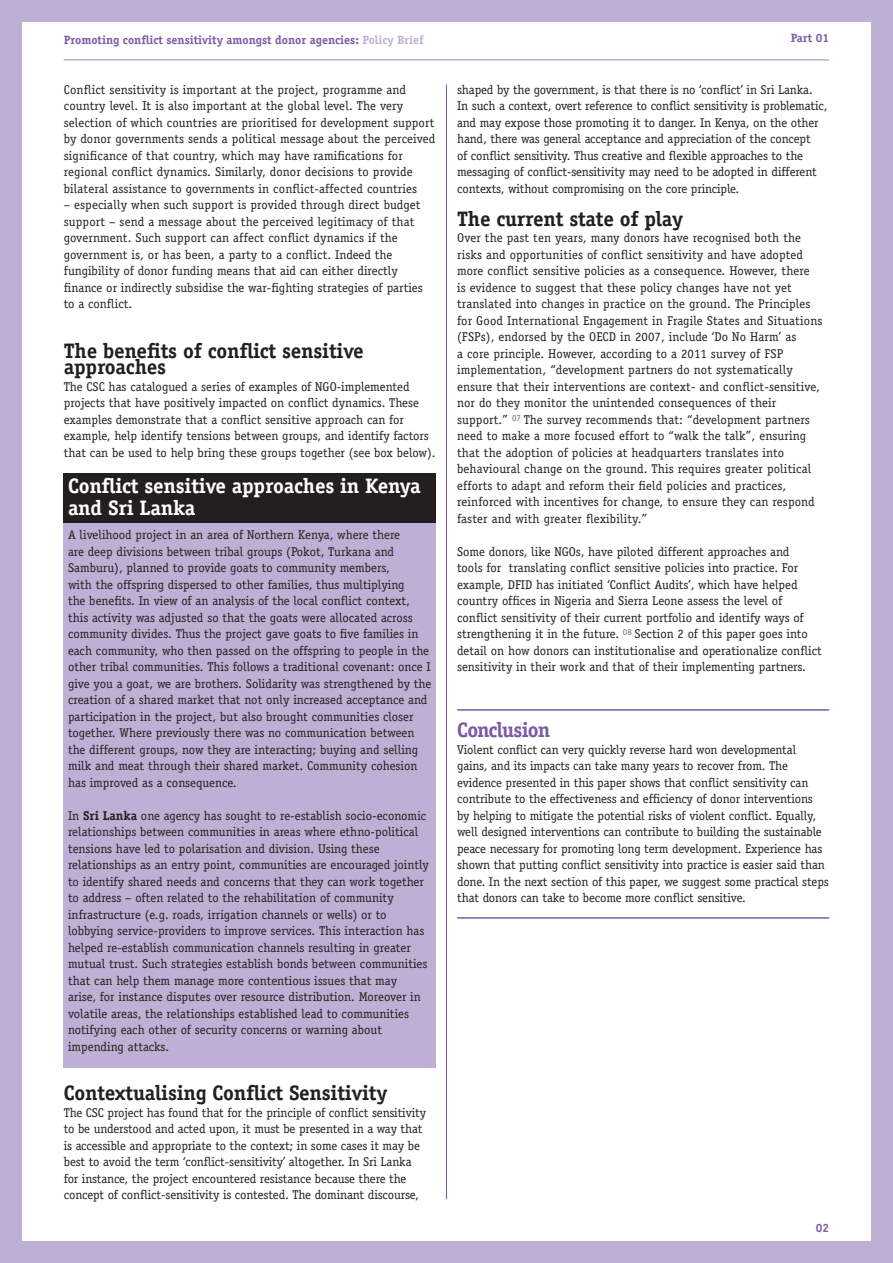
<style>
.page{position:relative;width:893px;height:1263px;background:#fff}
.page>*{position:absolute;margin:0;border:0;box-sizing:border-box;transform-origin:0 0}
.t1{font:700 21px/16.5px "Officina Serif";letter-spacing:-.01em;color:#231f20}
.t2{font:700 21px/22.5px "Officina Serif";letter-spacing:-.01em;color:#fff}
.t3{font:700 21px "Officina Serif";letter-spacing:-.05em;color:#7b5aa5}
.t4{font:12.75px/16.5px "Officina Serif";color:#231f20}
.t5{font:700 12px "Officina Serif";color:#7b5aa5}
.s1{color:#beafd4}
.s2{font-weight:700}
</style>
<div class="page">
<div style="left:0;top:0;width:21px;height:1263px;background:#beafd4"></div>
<div style="left:872px;top:0;width:21px;height:1263px;background:#beafd4"></div>
<div style="left:0;top:0;width:893px;height:21px;background:#beafd4"></div>
<div style="left:0;top:1242px;width:893px;height:21px;background:#beafd4"></div>
<hr style="left:64px;top:59px;width:765px;height:2px;background:#beafd4">
<div style="left:64px;top:506px;width:372px;height:561px;background:#beafd4"></div>
<div style="left:64px;top:473px;width:372px;height:50px;background:#231f20"></div>
<hr style="left:446px;top:84px;width:1px;height:1115px;background:#7b5aa5">
<hr style="left:457px;top:917px;width:372px;height:2px;background:#7b5aa5">
<hr style="left:457px;top:709px;width:372px;height:2px;background:#7b5aa5">
<p class="t5" style="left:64px;top:33px;width:362px">Promoting conflict sensitivity amongst donor agencies: <span class="s1">Policy Brief</span></p>
<p class="t5" style="left:791px;top:30px;width:40px">Part 01</p>
<p class="t4" style="left:457px;top:81px;width:372px">shaped by the government, is that there is no ‘conflict’ in Sri Lanka.<br>In such a context, overt reference to conflict sensitivity is problematic, and may expose those promoting it to danger. In Kenya, on the other hand, there was general acceptance and appreciation of the concept<br>of conflict sensitivity. Thus creative and flexible approaches to the messaging of conflict-sensitivity may need to be adopted in different contexts, without compromising on the core principle.</p>
<p class="t1" style="left:457px;top:210px;width:227px">The current state of play</p>
<p class="t4" style="left:457px;top:230px;width:367px">Over the past ten years, many donors have recognised both the risks and opportunities of conflict sensitivity and have adopted more conflict sensitive policies as a consequence. However, there<br>is evidence to suggest that these policy changes have not yet translated into changes in practice on the ground. The Principles for Good International Engagement in Fragile States and Situations (FSPs), endorsed by the OECD in 2007, include ‘Do No Harm’ as<br>a core principle. However, according to a 2011 survey of FSP implementation, “development partners do not systematically ensure that their interventions are context- and conflict-sensitive, nor do they monitor the unintended consequences of their support.” <sup>07</sup> The survey recommends that: “development partners need to make a more focused effort to “walk the talk”, ensuring that the adoption of policies at headquarters translates into behavioural change on the ground. This requires greater political efforts to adapt and reform their field policies and practices, reinforced with incentives for change, to ensure they can respond faster and with greater flexibility.”</p>
<p class="t4" style="left:457px;top:543px;width:366px">Some donors, like NGOs, have piloted different approaches and<br>tools for translating conflict sensitive policies into practice. For example, DFID has initiated ‘Conflict Audits’, which have helped country offices in Nigeria and Sierra Leone assess the level of conflict sensitivity of their current portfolio and identify ways of strengthening it in the future. <sup>08</sup> Section 2 of this paper goes into detail on how donors can institutionalise and operationalize conflict sensitivity in their work and that of their implementing partners.</p>
<p class="t4" style="left:64px;top:81px;width:373px">Conflict sensitivity is important at the project, programme and country level. It is also important at the global level. The very selection of which countries are prioritised for development support by donor governments sends a political message about the perceived significance of that country, which may have ramifications for regional conflict dynamics. Similarly, donor decisions to provide bilateral assistance to governments in conflict-affected countries</p>
<p class="t4" style="left:64px;top:197px;width:361px">– especially when such support is provided through direct budget support – send a message about the perceived legitimacy of that government. Such support can affect conflict dynamics if the government is, or has been, a party to a conflict. Indeed the fungibility of donor funding means that aid can either directly finance or indirectly subsidise the war-fighting strategies of parties to a conflict.</p>
<p class="t1" style="left:64px;top:342px;width:301px">The benefits of conflict sensitive approaches</p>
<p class="t4" style="left:64px;top:378px;width:373px">The CSC has catalogued a series of examples of NGO-implemented projects that have positively impacted on conflict dynamics. These examples demonstrate that a conflict sensitive approach can for example, help identify tensions between groups, and identify factors that can be used to help bring these groups together (see box below).</p>
<p class="t2" style="left:68px;top:474px;width:354px">Conflict sensitive approaches in Kenya and Sri Lanka</p>
<p class="t4" style="left:68px;top:527px;width:365px">A livelihood project in an area of Northern Kenya, where there<br>are deep divisions between tribal groups (Pokot, Turkana and Samburu), planned to provide goats to community members,<br>with the offspring dispersed to other families, thus multiplying<br>the benefits. In view of an analysis of the local conflict context, this activity was adjusted so that the goats were allocated across community divides. Thus the project gave goats to five families in each community, who then passed on the offspring to people in the other tribal communities. This follows a traditional covenant: once I give you a goat, we are brothers. Solidarity was strengthened by the creation of a shared market that not only increased acceptance and participation in the project, but also brought communities closer together. Where previously there was no communication between the different groups, now they are interacting; buying and selling milk and meat through their shared market. Community cohesion has improved as a consequence.</p>
<p class="t4" style="left:68px;top:807px;width:362px">In <span class="s2">Sri Lanka</span> one agency has sought to re-establish socio-economic relationships between communities in areas where ethno-political tensions have led to polarisation and division. Using these relationships as an entry point, communities are encouraged jointly to identify shared needs and concerns that they can work together to address – often related to the rehabilitation of community infrastructure (e.g. roads, irrigation channels or wells) or to lobbying service-providers to improve services. This interaction has helped re-establish communication channels resulting in greater mutual trust. Such strategies establish bonds between communities that can help them manage more contentious issues that may<br>arise, for instance disputes over resource distribution. Moreover in volatile areas, the relationships established lead to communities notifying each other of security concerns or warning about impending attacks.</p>
<p class="t1" style="left:64px;top:1084px;width:325px">Contextualising Conflict Sensitivity</p>
<p class="t4" style="left:64px;top:1104px;width:364px">The CSC project has found that for the principle of conflict sensitivity to be understood and acted upon, it must be presented in a way that is accessible and appropriate to the context; in some cases it may be best to avoid the term ‘conflict-sensitivity’ altogether. In Sri Lanka for instance, the project encountered resistance because there the concept of conflict-sensitivity is contested. The dominant discourse,</p>
<p class="t3" style="left:457px;top:717px;width:94px">Conclusion</p>
<p class="t4" style="left:457px;top:741px;width:373px">Violent conflict can very quickly reverse hard won developmental gains, and its impacts can take many years to recover from. The evidence presented in this paper shows that conflict sensitivity can contribute to the effectiveness and efficiency of donor interventions<br>by helping to mitigate the potential risks of violent conflict. Equally, well designed interventions can contribute to building the sustainable peace necessary for promoting long term development. Experience has shown that putting conflict sensitivity into practice is easier said than done. In the next section of this paper, we suggest some practical steps that donors can take to become more conflict sensitive.</p>
<p class="t5" style="left:816px;top:1221px;width:15px">02</p>
</div>
